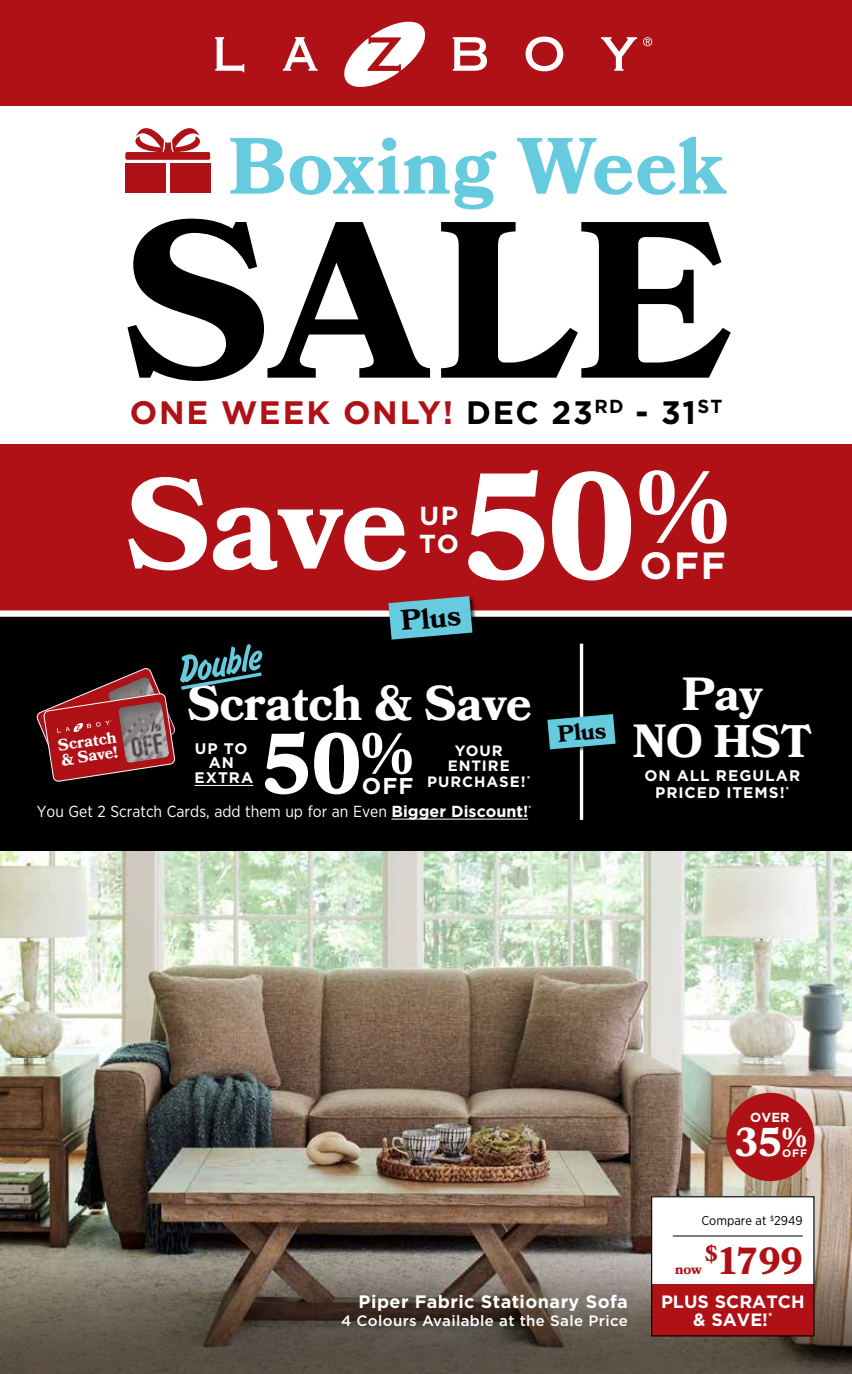
<style>
.page{position:relative;width:852px;height:1374px;background:#fff}
.page>*{position:absolute;margin:0;border:0;box-sizing:border-box;transform-origin:0 0}
.t1{font:700 222.45px "Bookmania";color:#000}
.t2{font:700 128.1px "Bookmania";color:#fff}
.t3{font:700 84.75px "Bookmania";color:#fff}
.t4{font:700 79.5px "Bookmania";letter-spacing:.015em;color:#67cbdf}
.t5{font:700 49.2px "Bookmania";letter-spacing:-.01em;color:#fff}
.t6{font:700 46.5px "Bookmania";color:#fff}
.t7{font:700 45.45px "Bookmania";color:#fff}
.t8{font:700 40.2px "Bookmania";color:#fff}
.t9{font:700 37.95px "Gotham";color:#fff}
.t10{font:700 37.65px "Bookmania";color:#af1116}
.t11{font:700 32.4px "Gotham";letter-spacing:.05em;color:#af1116}
.t12{font:700 28.5px "Bookmania";color:#000}
.t13{font:700 27.45px "Bookmania";color:#fff}
.t14{font:700 26.1px/27.8px "Gotham";color:#fff}
.t15{font:700 23.1px "Bookmania";color:#000}
.t16{font:700 22.95px "Gotham";color:#fff}
.t17{font:700 18px "Gotham";letter-spacing:.025em;color:#fff}
.t18{font:700 17.85px/17.9px "Gotham";color:#fff;text-align:center}
.t19{font:700 16.2px/14.9px "Bookmania";color:#fff}
.t20{font:16.05px "Gotham Narrow";color:#fff}
.t21{font:700 15.3px/17px "Gotham";letter-spacing:.065em;color:#fff;text-align:center}
.t22{font:700 15.3px/14.7px "Gotham";letter-spacing:.07em;color:#fff;text-align:center}
.t23{font:500 15px "Gotham";letter-spacing:.025em;color:#fff}
.t24{font:700 15px/15.6px "Gotham";letter-spacing:.065em;color:#fff;text-align:center}
.t25{font:700 13.8px "Bookmania";color:#af1116}
.t26{font:700 13.2px "Gotham";color:#fff}
.t27{font:12.9px "Gotham Narrow";color:#000}
.t28{font:700 10.8px "Gotham";color:#fff}
.t29{font:700 8.7px "Gotham";color:#fff}
.s1{color:#000}
.s2{font-size:149.7px}
.s3{font-size:48.75px}
.s4{font-size:46.5px}
.s5{font-family:"Gotham";font-weight:700}
</style>
<div class="page">
<img style="left:0;top:850px;width:852px;height:404px">
<svg style="left:0;top:1254px;width:852px;height:120px;background:#675d52"></svg>
<div style="left:652px;top:1197px;width:162px;height:139px;background:#fff"></div>
<div style="left:652px;top:1284px;width:162px;height:52px;background:#af1116"></div>
<div style="left:651px;top:1196px;width:164px;height:140px;border:1px solid #000"></div>
<hr style="left:673px;top:1236px;width:130px;height:1px;background:#000">
<div style="left:726px;top:1093px;width:88px;height:88px;background:#af1116;border-radius:50%"></div>
<div style="left:0;top:0;width:852px;height:106px;background:#af1116"></div>
<div style="left:0;top:444px;width:852px;height:179px;background:#af1116"></div>
<svg style="left:215px;top:37px;width:29px;height:35px"></svg>
<svg style="left:283px;top:37px;width:35px;height:34px"></svg>
<svg style="left:344px;top:22px;width:82px;height:65px"></svg>
<svg style="left:453px;top:37px;width:34px;height:34px"></svg>
<svg style="left:526px;top:37px;width:37px;height:34px"></svg>
<svg style="left:601px;top:37px;width:36px;height:34px"></svg>
<svg style="left:643px;top:37px;width:9px;height:9px"></svg>
<svg style="left:125px;top:128px;width:85px;height:32px"></svg>
<div style="left:125px;top:163px;width:41px;height:29px;background:#af1116"></div>
<div style="left:171px;top:163px;width:40px;height:29px;background:#af1116"></div>
<div style="left:0;top:614px;width:852px;height:236px;background:#000"></div>
<div style="left:0;top:610px;width:852px;height:7px;background:#fff"></div>
<div style="left:387px;top:595px;width:91px;height:51px;background:#000;opacity:.75"></div>
<svg style="left:388px;top:596px;width:84px;height:44px"></svg>
<hr style="left:580px;top:644px;width:3px;height:176px;background:#fff">
<div style="left:547px;top:713px;width:74px;height:41px;background:#000"></div>
<svg style="left:547px;top:714px;width:69px;height:35px;background:#54a5b5"></svg>
<hr style="left:392px;top:819px;width:136px;height:1px;background:#fff">
<hr style="left:194px;top:785px;width:59px;height:1px;background:#fff">
<svg style="left:37px;top:644px;width:226px;height:138px"></svg>
<h3 class="t4" style="left:229px;top:120px;width:498px">Boxing Week</h3>
<h1 class="t1" style="left:122px;top:171px;width:611px">SALE</h1>
<h3 class="t11" style="left:130px;top:393px;width:594px">ONE WEEK ONLY! <span class="s1">DEC 23</span><sup>RD</sup> <span class="s1">- 31</span><sup>ST</sup></h3>
<h2 class="t2" style="left:125px;top:449px;width:605px">Save <span class="s2">50</span><sup>%</sup></h2>
<h3 class="t14" style="left:419px;top:501px;width:41px">UP<br>TO</h3>
<h3 class="t9" style="left:640px;top:544px;width:87px">OFF</h3>
<h3 class="t12" style="left:400px;top:604px;width:61px;rotate:-5deg">Plus</h3>
<h3 class="t6" style="left:682px;top:667px;width:82px">Pay</h3>
<h3 class="t5" style="left:187px;top:675px;width:346px">Scratch &amp; <span class="s3">Save</span></h3>
<p class="t24" style="left:427px;top:743px;width:100px">YOUR<br>ENTIRE<br>PURCHASE!</p>
<h3 class="t15" style="left:556px;top:721px;width:50px;rotate:-5deg">Plus</h3>
<p class="t19" style="left:62px;top:750px;width:58px;rotate:-23deg">&amp; Save!</p>
<h3 class="t7" style="left:633px;top:715px;width:181px"><span class="s4">NO</span> HST</h3>
<p class="t19" style="left:57px;top:738px;width:60px;rotate:-9deg">Scratch &amp; Save!</p>
<h3 class="t3" style="left:261px;top:714px;width:153px">50<sup>%</sup></h3>
<p class="t22" style="left:194px;top:741px;width:60px">UP TO<br>AN<br>EXTRA</p>
<p class="t21" style="left:645px;top:767px;width:157px">ON ALL REGULAR<br>PRICED ITEMS!<sup>*</sup></p>
<p class="t29" style="left:527px;top:774px;width:5px">*</p>
<h3 class="t16" style="left:362px;top:773px;width:53px">OFF</h3>
<p class="t20" style="left:37px;top:801px;width:496px">You Get 2 Scratch Cards, add them up for an Even <span class="s5">Bigger Discount!</span><sup>*</sup></p>
<p class="t17" style="left:359px;top:1292px;width:271px">Piper Fabric Stationary Sofa</p>
<p class="t23" style="left:341px;top:1313px;width:288px">4 Colours Available at the Sale Price</p>
<p class="t26" style="left:750px;top:1109px;width:41px">OVER</p>
<h3 class="t8" style="left:734px;top:1119px;width:49px">35</h3>
<h3 class="t13" style="left:782px;top:1122px;width:26px">%</h3>
<p class="t28" style="left:782px;top:1147px;width:27px">OFF</p>
<p class="t27" style="left:701px;top:1212px;width:103px">Compare at <sup>$</sup>2949</p>
<h3 class="t10" style="left:705px;top:1239px;width:99px"><sup>$</sup>1799</h3>
<p class="t25" style="left:675px;top:1261px;width:28px">now</p>
<p class="t18" style="left:661px;top:1292px;width:145px">PLUS SCRATCH &amp; SAVE!<sup>*</sup></p>
</div>
